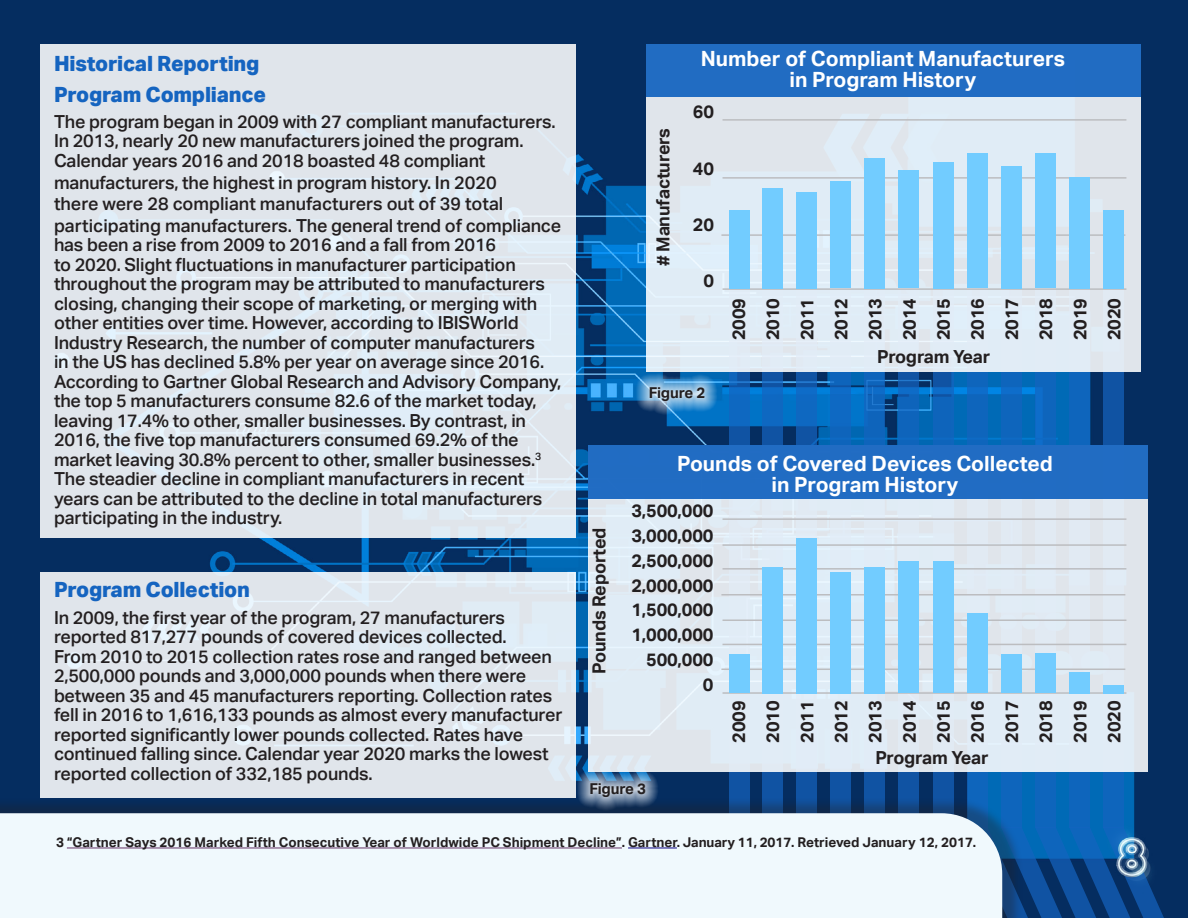
<style>
.page{position:relative;width:1188px;height:918px;background:#fff}
.page>*{position:absolute;margin:0;border:0;box-sizing:border-box;transform-origin:0 0}
.t1{font:700 21px/21px "Aktiv Grotesk";color:#fff;text-align:center}
.Subhead{font:800 21px "Aktiv Grotesk";letter-spacing:-.01em;color:#1564c0}
.t2{font:500 18px/19.5px "Aktiv Grotesk";letter-spacing:-.01em;color:#231f20}
.t3{font:700 18px "Aktiv Grotesk";letter-spacing:-.01em;color:#231f20}
.t4{font:700 15px "Aktiv Grotesk";letter-spacing:-.01em;color:#231f20}
.t5{font:700 13.5px "Aktiv Grotesk";color:#231f20}
</style>
<div class="page">
<img style="left:0;top:0;width:1188px;height:918px">
<svg style="left:729px;top:372px;width:21px;height:425px;background:#0f5db1"></svg>
<svg style="left:762px;top:372px;width:21px;height:425px;background:#0f5cb0"></svg>
<svg style="left:796px;top:372px;width:21px;height:425px;background:#0f5cb0"></svg>
<svg style="left:830px;top:372px;width:21px;height:425px;background:#0e61b8"></svg>
<svg style="left:865px;top:372px;width:20px;height:425px;background:#0f61b6"></svg>
<svg style="left:899px;top:372px;width:20px;height:425px;background:#0f5eb2"></svg>
<svg style="left:933px;top:372px;width:20px;height:425px;background:#0e5db2"></svg>
<svg style="left:967px;top:372px;width:21px;height:425px;background:#0e65bd"></svg>
<svg style="left:1001px;top:372px;width:21px;height:425px;background:#0e65bd"></svg>
<svg style="left:1035px;top:372px;width:21px;height:455px;background:#0e66be"></svg>
<div style="left:1069px;top:282px;width:21px;height:546px;background:#0e65bc"></div>
<svg style="left:1103px;top:372px;width:21px;height:455px;background:#0f5aad"></svg>
<svg style="left:577px;top:769px;width:82px;height:28px;background:#6f90b2"></svg>
<div style="left:0;top:797px;width:1023px;height:121px;background:#231f20;opacity:.35"></div>
<div style="left:0;top:813px;width:1002px;height:105px;background:#f0f9fd"></div>
<div style="left:646px;top:44px;width:495px;height:328px;background:#e0ecf6"></div>
<div style="left:588px;top:446px;width:560px;height:326px;background:#e0ecf5"></div>
<div style="left:40px;top:44px;width:536px;height:494px;background:linear-gradient(to right,#e0e5eb,#e0e8f0)"></div>
<div style="left:40px;top:572px;width:536px;height:225px;background:#e0e5eb"></div>
<svg style="left:636px;top:373px;width:82px;height:42px;background:#5696c7"></svg>
<hr style="left:723px;top:119px;width:403px;height:2px;background:#bcbdc0">
<hr style="left:723px;top:177px;width:403px;height:2px;background:#bcbdc0">
<hr style="left:721px;top:234px;width:404px;height:2px;background:#bcbdc0">
<hr style="left:723px;top:288px;width:403px;height:2px;background:#bcbdc0">
<hr style="left:723px;top:692px;width:403px;height:2px;background:#bcbdc0">
<hr style="left:721px;top:669px;width:404px;height:1px;background:#bcbdc0">
<hr style="left:723px;top:644px;width:403px;height:1px;background:#bcbdc0">
<hr style="left:723px;top:620px;width:403px;height:1px;background:#bcbdc0">
<hr style="left:721px;top:594px;width:404px;height:2px;background:#bcbdc0">
<hr style="left:723px;top:568px;width:403px;height:2px;background:#bcbdc0">
<hr style="left:723px;top:544px;width:403px;height:2px;background:#bcbdc0">
<hr style="left:723px;top:518px;width:403px;height:2px;background:#bcbdc0">
<div style="left:729px;top:654px;width:21px;height:39px;background:#72ccff"></div>
<div style="left:762px;top:567px;width:21px;height:126px;background:#72ccff"></div>
<div style="left:796px;top:538px;width:21px;height:155px;background:#72ccff"></div>
<div style="left:830px;top:572px;width:21px;height:121px;background:#72ccff"></div>
<div style="left:865px;top:567px;width:20px;height:126px;background:#72ccff"></div>
<div style="left:899px;top:562px;width:20px;height:131px;background:#72ccff"></div>
<div style="left:933px;top:562px;width:20px;height:131px;background:#72ccff"></div>
<div style="left:967px;top:613px;width:21px;height:80px;background:#72ccff"></div>
<div style="left:1001px;top:654px;width:21px;height:39px;background:#72ccff"></div>
<div style="left:1035px;top:653px;width:21px;height:40px;background:#72ccff"></div>
<div style="left:1069px;top:672px;width:21px;height:21px;background:#72ccff"></div>
<div style="left:1103px;top:685px;width:21px;height:8px;background:#72ccff"></div>
<div style="left:729px;top:210px;width:21px;height:78px;background:#72ccff"></div>
<div style="left:762px;top:188px;width:21px;height:100px;background:#72ccff"></div>
<div style="left:796px;top:192px;width:21px;height:96px;background:#72ccff"></div>
<div style="left:830px;top:181px;width:21px;height:107px;background:#72ccff"></div>
<div style="left:865px;top:158px;width:20px;height:130px;background:#72ccff"></div>
<div style="left:899px;top:171px;width:20px;height:117px;background:#72ccff"></div>
<div style="left:933px;top:162px;width:20px;height:126px;background:#72ccff"></div>
<div style="left:967px;top:153px;width:21px;height:135px;background:#72ccff"></div>
<div style="left:1001px;top:166px;width:21px;height:122px;background:#72ccff"></div>
<div style="left:1035px;top:153px;width:21px;height:135px;background:#72ccff"></div>
<div style="left:1069px;top:177px;width:21px;height:111px;background:#72ccff"></div>
<div style="left:1103px;top:210px;width:21px;height:78px;background:#72ccff"></div>
<div style="left:646px;top:44px;width:495px;height:53px;background:#216cc2"></div>
<div style="left:588px;top:446px;width:560px;height:54px;background:#216cc3"></div>
<svg style="left:730px;top:827px;width:441px;height:91px"></svg>
<hr style="left:67px;top:848px;width:555px;height:1px;background:#636">
<hr style="left:628px;top:848px;width:49px;height:1px;background:#0b0080">
<p class="Subhead" style="left:54px;top:50px;width:207px">Historical Reporting</p>
<p class="Subhead" style="left:54px;top:81px;width:214px">Program Compliance</p>
<p class="t2" style="left:54px;top:112px;width:503px">The program began in 2009 with 27 compliant manufacturers.<br>In 2013, nearly 20 new manufacturers joined the program.<br>Calendar years 2016 and 2018 boasted 48 compliant</p>
<p class="t2" style="left:54px;top:172px;width:509px;line-height:21.6px">manufacturers, the highest in program history. In 2020<br>there were 28 compliant manufacturers out of 39 total participating manufacturers. The general trend of compliance</p>
<p class="t2" style="left:54px;top:235px;width:509px">has been a rise from 2009 to 2016 and a fall from 2016<br>to 2020. Slight fluctuations in manufacturer participation throughout the program may be attributed to manufacturers closing, changing their scope of marketing, or merging with other entities over time. However, according to IBISWorld Industry Research, the number of computer manufacturers<br>in the US has declined 5.8% per year on average since 2016.<br>According to Gartner Global Research and Advisory Company, the top 5 manufacturers consume 82.6 of the market today, leaving 17.4% to other, smaller businesses. By contrast, in 2016, the five top manufacturers consumed 69.2% of the market leaving 30.8% percent to other, smaller businesses.<sup>3<br></sup>The steadier decline in compliant manufacturers in recent years can be attributed to the decline in total manufacturers participating in the industry.</p>
<p class="Subhead" style="left:54px;top:577px;width:197px">Program Collection</p>
<p class="t2" style="left:54px;top:608px;width:510px">In 2009, the first year of the program, 27 manufacturers reported 817,277 pounds of covered devices collected.<br>From 2010 to 2015 collection rates rose and ranged between 2,500,000 pounds and 3,000,000 pounds when there were between 35 and 45 manufacturers reporting. Collection rates fell in 2016 to 1,616,133 pounds as almost every manufacturer reported significantly lower pounds collected. Rates have continued falling since. Calendar year 2020 marks the lowest reported collection of 332,185 pounds.</p>
<p class="t1" style="left:701px;top:48px;width:366px">Number of Compliant Manufacturers in Program History</p>
<p class="t3" style="left:653px;top:266px;width:139px;rotate:-90deg"># Manufacturers</p>
<p class="t3" style="left:693px;top:102px;width:23px">60</p>
<p class="t3" style="left:693px;top:158px;width:23px">40</p>
<p class="t3" style="left:693px;top:214px;width:23px">20</p>
<p class="t3" style="left:703px;top:270px;width:12px">0</p>
<p class="t4" style="left:649px;top:384px;width:58px">Figure 2</p>
<p class="t3" style="left:728px;top:340px;width:44px;rotate:-90deg">2009</p>
<p class="t3" style="left:762px;top:340px;width:44px;rotate:-90deg">2010</p>
<p class="t3" style="left:797px;top:340px;width:44px;rotate:-90deg">2011</p>
<p class="t3" style="left:831px;top:340px;width:44px;rotate:-90deg">2012</p>
<p class="t3" style="left:865px;top:340px;width:44px;rotate:-90deg">2013</p>
<p class="t3" style="left:899px;top:340px;width:44px;rotate:-90deg">2014</p>
<p class="t3" style="left:933px;top:340px;width:44px;rotate:-90deg">2015</p>
<p class="t3" style="left:967px;top:340px;width:44px;rotate:-90deg">2016</p>
<p class="t3" style="left:1001px;top:340px;width:44px;rotate:-90deg">2017</p>
<p class="t3" style="left:1035px;top:340px;width:44px;rotate:-90deg">2018</p>
<p class="t3" style="left:1070px;top:340px;width:44px;rotate:-90deg">2019</p>
<p class="t3" style="left:1104px;top:340px;width:44px;rotate:-90deg">2020</p>
<p class="t3" style="left:877px;top:347px;width:115px">Program Year</p>
<p class="t3" style="left:589px;top:674px;width:148px;rotate:-90deg">Pounds Reported</p>
<p class="t1" style="left:677px;top:453px;width:377px">Pounds of Covered Devices Collected in Program History</p>
<p class="t3" style="left:632px;top:501px;width:84px">3,500,000</p>
<p class="t3" style="left:632px;top:525px;width:84px">3,000,000</p>
<p class="t3" style="left:632px;top:550px;width:84px">2,500,000</p>
<p class="t3" style="left:632px;top:575px;width:84px">2,000,000</p>
<p class="t3" style="left:632px;top:600px;width:84px">1,500,000</p>
<p class="t3" style="left:632px;top:624px;width:84px">1,000,000</p>
<p class="t3" style="left:646px;top:649px;width:69px">500,000</p>
<p class="t3" style="left:703px;top:674px;width:12px">0</p>
<p class="t3" style="left:728px;top:742px;width:44px;rotate:-90deg">2009</p>
<p class="t3" style="left:762px;top:742px;width:44px;rotate:-90deg">2010</p>
<p class="t3" style="left:797px;top:742px;width:44px;rotate:-90deg">2011</p>
<p class="t3" style="left:831px;top:742px;width:44px;rotate:-90deg">2012</p>
<p class="t3" style="left:865px;top:742px;width:44px;rotate:-90deg">2013</p>
<p class="t3" style="left:899px;top:742px;width:44px;rotate:-90deg">2014</p>
<p class="t3" style="left:933px;top:742px;width:44px;rotate:-90deg">2015</p>
<p class="t3" style="left:967px;top:742px;width:44px;rotate:-90deg">2016</p>
<p class="t3" style="left:1001px;top:742px;width:44px;rotate:-90deg">2017</p>
<p class="t3" style="left:1035px;top:742px;width:44px;rotate:-90deg">2018</p>
<p class="t3" style="left:1070px;top:742px;width:44px;rotate:-90deg">2019</p>
<p class="t3" style="left:1104px;top:742px;width:44px;rotate:-90deg">2020</p>
<p class="t3" style="left:875px;top:747px;width:115px">Program Year</p>
<p class="t4" style="left:589px;top:780px;width:58px">Figure 3</p>
<p class="t5" style="left:56px;top:834px;width:922px">3 “Gartner Says 2016 Marked Fifth Consecutive Year of Worldwide PC Shipment Decline”. Gartner. January 11, 2017. Retrieved January 12, 2017.</p>
</div>
